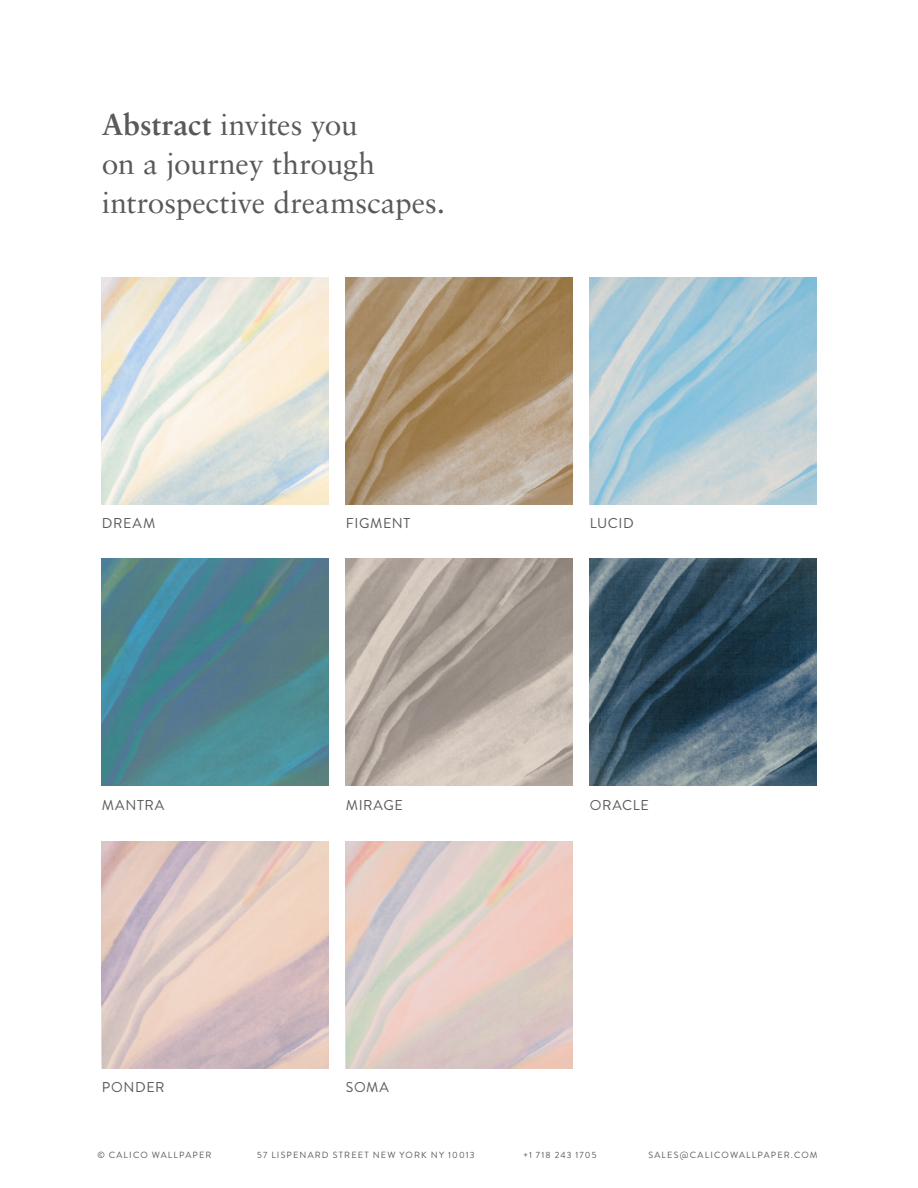
<style>
.page{position:relative;width:918px;height:1188px;background:#fff}
.page>*{position:absolute;margin:0;border:0;box-sizing:border-box;transform-origin:0 0}
.t1{font:30px/39px "Sabon LT Pro";color:#58595b}
.t2{font:14.25px "Brandon Grotesque";letter-spacing:.045em;color:#58595b}
.t3{font:9px "Brandon Grotesque";letter-spacing:.13em;color:#58595b}
.s1{font-weight:700}
</style>
<div class="page">
<img style="left:102px;top:278px;width:226px;height:226px">
<img style="left:102px;top:559px;width:226px;height:226px">
<img style="left:590px;top:278px;width:226px;height:226px">
<img style="left:346px;top:278px;width:226px;height:226px">
<img style="left:346px;top:559px;width:226px;height:226px">
<img style="left:590px;top:559px;width:226px;height:226px">
<img style="left:346px;top:841px;width:226px;height:227px">
<img style="left:102px;top:841px;width:226px;height:227px">
<h1 class="t1" style="left:102px;top:104px;width:345px"><span class="s1">Abstract</span> invites you<br>on a journey through introspective dreamscapes.</h1>
<h2 class="t2" style="left:102px;top:514px;width:55px">DREAM</h2>
<h2 class="t2" style="left:346px;top:514px;width:66px">FIGMENT</h2>
<h2 class="t2" style="left:102px;top:795px;width:64px">MANTRA</h2>
<h2 class="t2" style="left:346px;top:795px;width:59px">MIRAGE</h2>
<h2 class="t2" style="left:102px;top:1078px;width:64px">PONDER</h2>
<h2 class="t2" style="left:346px;top:1078px;width:45px">SOMA</h2>
<h2 class="t2" style="left:590px;top:514px;width:45px">LUCID</h2>
<h2 class="t2" style="left:590px;top:795px;width:61px">ORACLE</h2>
<p class="t3" style="left:97px;top:1149px;width:116px">© CALICO WALLPAPER</p>
<p class="t3" style="left:257px;top:1149px;width:219px">57 LISPENARD STREET NEW YORK NY 10013</p>
<p class="t3" style="left:523px;top:1149px;width:75px">+1 718 243 1705</p>
<p class="t3" style="left:648px;top:1149px;width:171px">SALES@CALICOWALLPAPER.COM</p>
</div>
